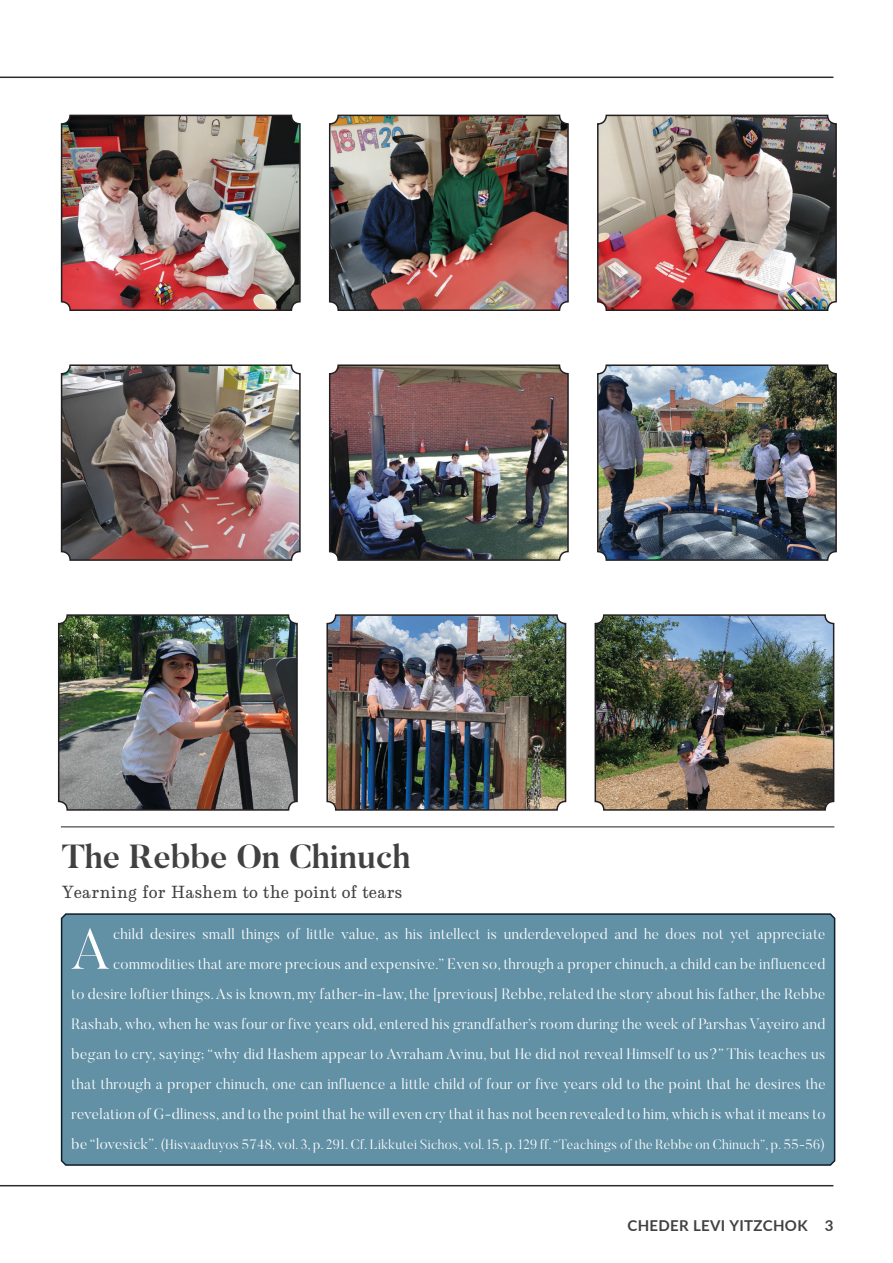
<style>
.page{position:relative;width:893px;height:1263px;background:#fff}
.page>*{position:absolute;margin:0;border:0;box-sizing:border-box;transform-origin:0 0}
.Another_title{font:300 57.6px "Butler";color:#fff}
.Main_title{font:700 33.3px "Butler";color:#414142}
.Main_title-2{font:16.65px "Munson";color:#414142}
.Another_title-2{font:300 15px/30px "Butler";letter-spacing:.03em;color:#fff;text-align:right}
.t1{font:700 15px "Lato";letter-spacing:.02em;color:#414142}
.Another_title-3{font:300 13.5px "Butler";letter-spacing:.03em;color:#fff}
.s1{font-size:15px}
</style>
<div class="page">
<hr style="left:0;top:1185px;width:833px;height:1px;background:#292d31">
<hr style="left:0;top:77px;width:833px;height:1px;background:#292d31">
<hr style="left:61px;top:826px;width:773px;height:1px;background:#231f20">
<img style="left:64px;top:367px;width:234px;height:191px">
<div style="left:61px;top:364px;width:240px;height:197px;border:2px solid #231f20;border-radius:9px"></div>
<img style="left:64px;top:118px;width:234px;height:190px">
<div style="left:61px;top:115px;width:240px;height:196px;border:2px solid #231f20;border-radius:9px"></div>
<img style="left:332px;top:367px;width:234px;height:191px">
<div style="left:329px;top:364px;width:240px;height:197px;border:2px solid #231f20;border-radius:9px"></div>
<img style="left:332px;top:118px;width:234px;height:190px">
<div style="left:329px;top:115px;width:240px;height:196px;border:2px solid #231f20;border-radius:9px"></div>
<img style="left:600px;top:367px;width:234px;height:191px">
<div style="left:597px;top:364px;width:240px;height:197px;border:2px solid #231f20;border-radius:9px"></div>
<img style="left:600px;top:118px;width:234px;height:190px">
<div style="left:597px;top:115px;width:240px;height:196px;border:2px solid #231f20;border-radius:9px"></div>
<img style="left:61px;top:617px;width:234px;height:191px">
<div style="left:58px;top:614px;width:240px;height:197px;border:2px solid #231f20;border-radius:9px"></div>
<img style="left:329px;top:617px;width:234px;height:191px">
<div style="left:326px;top:614px;width:240px;height:197px;border:2px solid #231f20;border-radius:9px"></div>
<img style="left:598px;top:617px;width:233px;height:191px">
<div style="left:595px;top:614px;width:239px;height:197px;border:2px solid #231f20;border-radius:9px"></div>
<div style="left:60px;top:913px;width:776px;height:253px;background:#6291a5"></div>
<p class="Main_title" style="left:62px;top:835px;width:350px">The Rebbe On Chinuch</p>
<p class="Main_title-2" style="left:62px;top:881px;width:342px">Yearning for Hashem to the point of tears</p>
<p class="Another_title" style="left:71px;top:912px;width:40px">A</p>
<p class="Another_title-2" style="left:72px;top:918px;width:755px">child desires small things of little value, as his intellect is underdeveloped and he does not yet appreciate commodities that are more precious and expensive.” Even so, through a proper chinuch, a child can be influenced<br>to desire loftier things. As is known, my father-in-law, the [previous] Rebbe, related the story about his father, the Rebbe Rashab, who, when he was four or five years old, entered his grandfather’s room during the week of Parshas Vayeiro and began to cry, saying; “why did Hashem appear to Avraham Avinu, but He did not reveal Himself to us?” This teaches us that through a proper chinuch, one can influence a little child of four or five years old to the point that he desires the revelation of G-dliness, and to the point that he will even cry that it has not been revealed to him, which is what it means to</p>
<p class="Another_title-3" style="left:72px;top:1135px;width:755px"><span class="s1">be “lovesick”. (</span>Hisvaaduyos 5748, vol. 3, p. 291. Cf. Likkutei Sichos, vol. 15, p. 129 ff. “Teachings of the Rebbe on Chinuch”, p. 55-56<span class="s1">)</span></p>
<p class="t1" style="left:627px;top:1214px;width:182px">CHEDER LEVI YITZCHOK</p>
<p class="t1" style="left:825px;top:1214px;width:10px">3</p>
</div>
